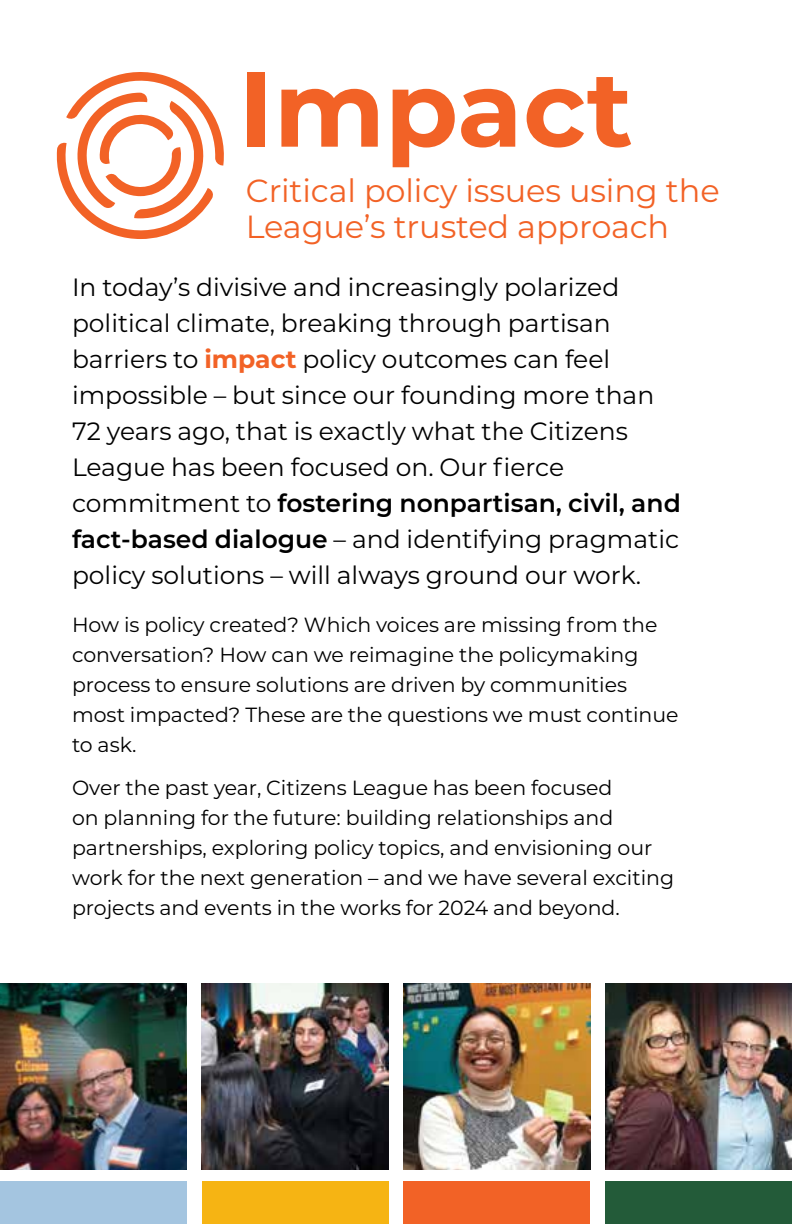
<style>
.page{position:relative;width:792px;height:1224px;background:#fff}
.page>*{position:absolute;margin:0;border:0;box-sizing:border-box;transform-origin:0 0}
.t1{font:700 106px "Montserrat";color:#f26226}
.t2{font:32px/36px "Montserrat";letter-spacing:-.005em;color:#f26226}
.t3{font:25px/36px "Montserrat";color:#000}
.t4{font:20.4px/30px "Montserrat";color:#000}
.s1{font-weight:700;color:#f26226}
.s2{font-weight:600}
</style>
<div class="page">
<img style="left:0;top:984px;width:187px;height:186px">
<img style="left:202px;top:984px;width:186px;height:186px">
<img style="left:404px;top:984px;width:186px;height:186px">
<div style="left:0;top:1181px;width:187px;height:43px;background:#a4c5e0"></div>
<div style="left:202px;top:1181px;width:186px;height:43px;background:#f6b413"></div>
<div style="left:404px;top:1181px;width:186px;height:43px;background:#f26226"></div>
<div style="left:605px;top:1181px;width:187px;height:43px;background:#235b39"></div>
<svg style="left:56px;top:72px;width:168px;height:167px"></svg>
<img style="left:605px;top:984px;width:187px;height:186px">
<h1 class="t1" style="left:239px;top:33px;width:395px">Impact</h1>
<h2 class="t2" style="left:246px;top:171px;width:475px">Critical policy issues using the<br>League’s trusted approach</h2>
<p class="t3" style="left:72px;top:269px;width:610px">In today’s divisive and increasingly polarized political climate, breaking through partisan barriers to <span class="s1">impact</span> policy outcomes can feel impossible – but since our founding more than 72 years ago, that is exactly what the Citizens League has been focused on. Our fierce commitment to <span class="s2">fostering nonpartisan, civil, and fact-based dialogue</span> – and identifying pragmatic policy solutions – will always ground our work.</p>
<p class="t4" style="left:72px;top:609px;width:608px">How is policy created? Which voices are missing from the conversation? How can we reimagine the policymaking process to ensure solutions are driven by communities most impacted? These are the questions we must continue to ask.</p>
<p class="t4" style="left:72px;top:772px;width:604px">Over the past year, Citizens League has been focused<br>on planning for the future: building relationships and partnerships, exploring policy topics, and envisioning our work for the next generation – and we have several exciting projects and events in the works for 2024 and beyond.</p>
</div>
